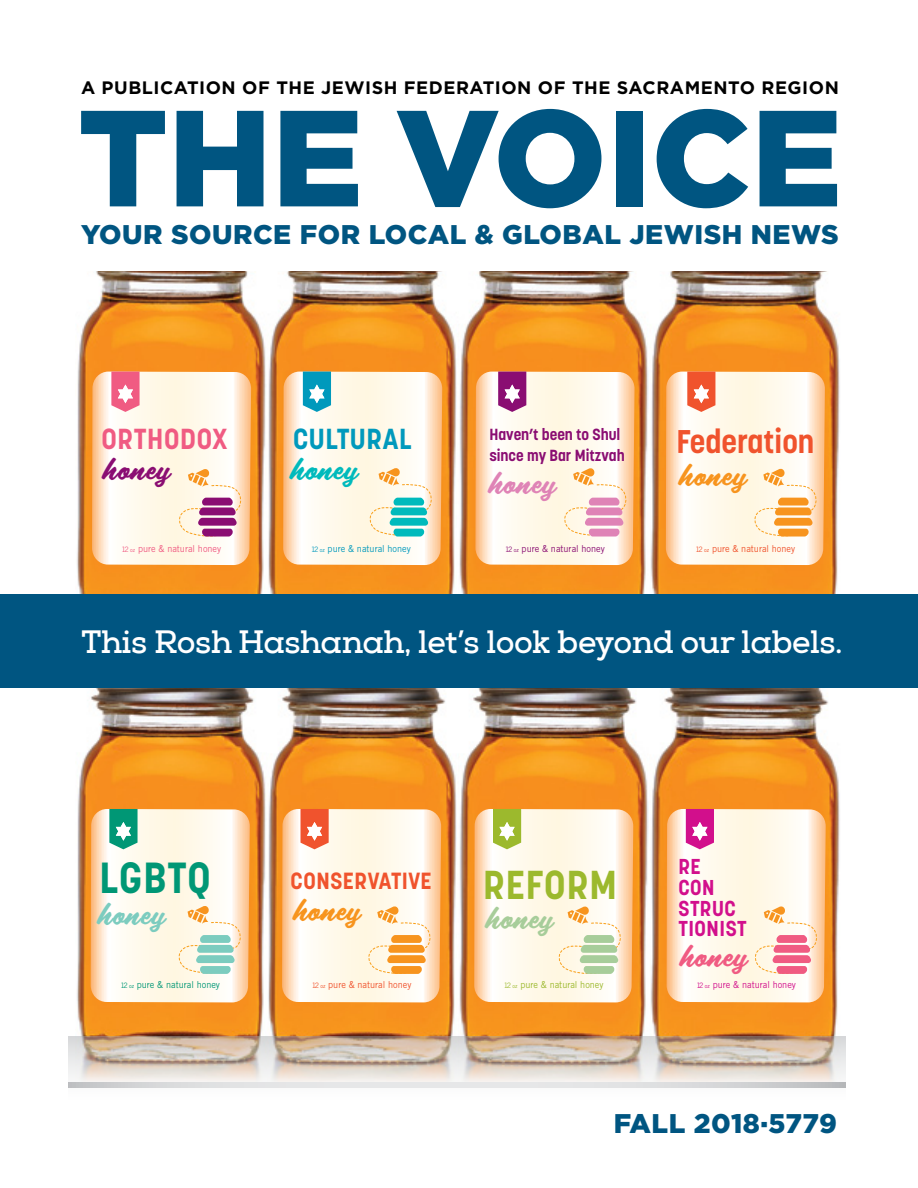
<style>
.page{position:relative;width:918px;height:1188px;background:#fff}
.page>*{position:absolute;margin:0;border:0;box-sizing:border-box;transform-origin:0 0}
.t1{font:900 136.5px "Gotham";color:#005581}
.t2{font:700 43.2px "Korolev";letter-spacing:.025em;color:#009775;scale:.95 1}
.t3{font:700 40.05px "Korolev";letter-spacing:.025em;color:#9cb92d;scale:.95 1}
.t4{font:700 32.55px "Korolev";color:#f0532d;scale:.95 1}
.t5{font:31.95px "Scriptorama JF Tradeshow";letter-spacing:.025em;color:#f7941e;scale:.95 1}
.t6{font:31.95px "Scriptorama JF Tradeshow";letter-spacing:.025em;color:#8a0d72;scale:.95 1}
.t7{font:31.95px "Scriptorama JF Tradeshow";letter-spacing:.025em;color:#7cccbf;scale:.95 1}
.t8{font:31.95px "Scriptorama JF Tradeshow";letter-spacing:.025em;color:#a7cd9a;scale:.95 1}
.t9{font:31.95px "Scriptorama JF Tradeshow";letter-spacing:.025em;color:#f05b82;scale:.95 1}
.t10{font:31.95px "Scriptorama JF Tradeshow";letter-spacing:.025em;color:#00babc;scale:.95 1}
.t11{font:31.95px "Scriptorama JF Tradeshow";letter-spacing:.025em;color:#df83b6;scale:.95 1}
.t12{font:700 31.5px "Nexa Slab";letter-spacing:-.015em;color:#fff}
.t13{font:700 28.65px "Korolev";letter-spacing:.025em;color:#f05b82;scale:.95 1}
.t14{font:700 28.65px "Korolev";letter-spacing:.025em;color:#0099bc;scale:.95 1}
.t15{font:900 27px "Gotham";letter-spacing:.02em;color:#005581}
.t16{font:700 23.25px "Korolev";letter-spacing:.025em;color:#f0532d;scale:.95 1}
.t17{font:700 21.45px/20.5px "Korolev";letter-spacing:.025em;color:#d20f8c;scale:.95 1}
.t18{font:700 18px "Gotham";letter-spacing:.03em;color:#000}
.t19{font:700 15.9px/20.2px "Korolev";color:#8a0d72;scale:.95 1}
.t20{font:9.6px "Trade Gothic";color:#f0532d;scale:.95 1}
.t21{font:9.6px "Trade Gothic";color:#f05b82;scale:.95 1}
.t22{font:9.6px "Trade Gothic";color:#0099bc;scale:.95 1}
.t23{font:9.6px "Trade Gothic";color:#8a0d72;scale:.95 1}
.t24{font:9.6px "Trade Gothic";color:#009775;scale:.95 1}
.t25{font:9.6px "Trade Gothic";color:#9cb92d;scale:.95 1}
.t26{font:9.6px "Trade Gothic";color:#d20f8c;scale:.95 1}
.s1{font-size:7.5px}
.s2{font-size:5.55px}
</style>
<div class="page">
<img style="left:75px;top:688px;width:384px;height:349px">
<img style="left:77px;top:272px;width:380px;height:322px">
<img style="left:459px;top:688px;width:383px;height:349px">
<img style="left:459px;top:272px;width:381px;height:322px">
<svg style="left:69px;top:1037px;width:777px;height:51px;background:#d7c9bd"></svg>
<svg style="left:69px;top:1083px;width:777px;height:4px;background:#dbdcdd"></svg>
<svg style="left:91px;top:809px;width:159px;height:193px"></svg>
<svg style="left:282px;top:809px;width:159px;height:193px"></svg>
<svg style="left:474px;top:809px;width:159px;height:193px"></svg>
<svg style="left:667px;top:809px;width:159px;height:193px"></svg>
<svg style="left:283px;top:372px;width:159px;height:193px"></svg>
<svg style="left:475px;top:372px;width:160px;height:193px"></svg>
<svg style="left:666px;top:372px;width:159px;height:193px"></svg>
<svg style="left:92px;top:372px;width:159px;height:193px"></svg>
<div style="left:0;top:594px;width:918px;height:94px;background:#005581"></div>
<p class="t18" style="left:81px;top:77px;width:759px">A PUBLICATION OF THE JEWISH FEDERATION OF THE SACRAMENTO REGION</p>
<h1 class="t1" style="left:78px;top:79px;width:766px">THE VOICE</h1>
<h3 class="t15" style="left:81px;top:218px;width:759px">YOUR SOURCE FOR LOCAL &amp; GLOBAL JEWISH NEWS</h3>
<h3 class="t13" style="left:102px;top:421px;width:134px">ORTHODOX</h3>
<h3 class="t6" style="left:103px;top:446px;width:72px">honey</h3>
<h3 class="t14" style="left:293px;top:421px;width:126px">CULTURAL</h3>
<h3 class="t10" style="left:291px;top:446px;width:72px">honey</h3>
<p class="t19" style="left:489px;top:425px;width:144px">Haven’t been to Shul since my Bar Mitzvah</p>
<h3 class="t11" style="left:489px;top:459px;width:72px">honey</h3>
<h3 class="t4" style="left:676px;top:421px;width:147px">Federation</h3>
<h3 class="t5" style="left:679px;top:451px;width:72px">honey</h3>
<p class="t21" style="left:122px;top:542px;width:106px"><span class="s1">12</span> <span class="s2">oz</span> pure &amp; natural honey</p>
<p class="t22" style="left:311px;top:542px;width:106px"><span class="s1">12</span> <span class="s2">oz</span> pure &amp; natural honey</p>
<p class="t23" style="left:505px;top:542px;width:106px"><span class="s1">12</span> <span class="s2">oz</span> pure &amp; natural honey</p>
<p class="t20" style="left:696px;top:542px;width:106px"><span class="s1">12</span> <span class="s2">oz</span> pure &amp; natural honey</p>
<h3 class="t12" style="left:81px;top:624px;width:763px">This Rosh Hashanah, let’s look beyond our labels.</h3>
<h2 class="t2" style="left:100px;top:851px;width:119px">LGBTQ</h2>
<h3 class="t7" style="left:98px;top:890px;width:72px">honey</h3>
<p class="t16" style="left:291px;top:866px;width:150px">CONSERVATIVE</p>
<h3 class="t5" style="left:293px;top:887px;width:72px">honey</h3>
<h3 class="t3" style="left:483px;top:859px;width:142px">REFORM</h3>
<h3 class="t8" style="left:486px;top:894px;width:72px">honey</h3>
<p class="t17" style="left:679px;top:857px;width:73px">RE<br>CON<br>STRUC<br>TIONIST</p>
<h3 class="t9" style="left:680px;top:932px;width:72px">honey</h3>
<p class="t24" style="left:120px;top:979px;width:106px"><span class="s1">12</span> <span class="s2">oz</span> pure &amp; natural honey</p>
<p class="t20" style="left:312px;top:979px;width:106px"><span class="s1">12</span> <span class="s2">oz</span> pure &amp; natural honey</p>
<p class="t25" style="left:504px;top:979px;width:106px"><span class="s1">12</span> <span class="s2">oz</span> pure &amp; natural honey</p>
<p class="t26" style="left:696px;top:979px;width:106px"><span class="s1">12</span> <span class="s2">oz</span> pure &amp; natural honey</p>
<h3 class="t15" style="left:614px;top:1108px;width:225px">FALL 2018·5779</h3>
</div>
